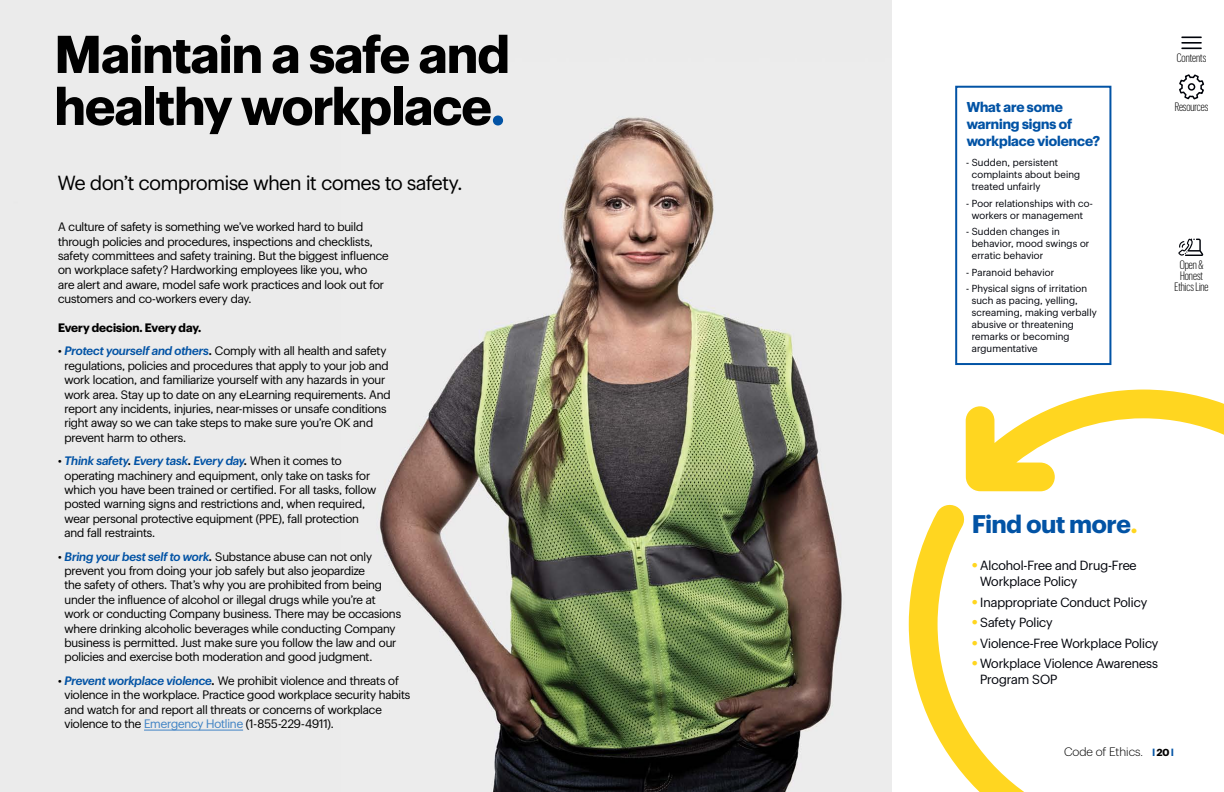
<style>
.page{position:relative;width:1224px;height:792px;background:#fff}
.page>*{position:absolute;margin:0;border:0;box-sizing:border-box;transform-origin:0 0}
.t1{font:700 52px/52px "Human BBY 75";letter-spacing:-.005em;color:#000}
.t2{font:700 25px "Human BBY 75";color:#0253a5}
.t3{font:20px "Human BBY 55";letter-spacing:-.01em;color:#000}
.t4{font:700 14px/16.8px "Human BBY 75";color:#0253a5}
.t5{font:13px/16px "Human BBY 55";color:#00030a}
.t6{font:12px/14.4px "Human BBY 55";letter-spacing:-.01em;color:#000}
.t7{font:italic 500 12px "Human BBY 66";letter-spacing:-.005em;color:#0253a5}
.t8{font:300 12px/11px "Human BBY Condensed 47";color:#000;text-align:center}
.t9{font:700 12px "Human BBY 75";letter-spacing:.005em;color:#000}
.t10{font:300 12px "Human BBY 45";color:#000}
.t11{font:10px/12px "Human BBY 55";letter-spacing:.02em;color:#00030a}
.s1{color:#0253a5}
.s2{font-family:"Human BBY 66";font-weight:500;font-style:italic;color:#0253a5}
.s3{font-family:"Human BBY 66";font-weight:500;font-style:italic}
.s4{font-family:"Human BBY 55";font-weight:400;font-style:normal;color:#000}
.s5{color:#000}
.s6{color:#4083c4}
.s7{color:#ffd620}
.s8{font-family:"Human BBY 75";font-weight:700;font-size:16px;color:#ffd620}
.s9{font-family:"Human BBY 75";font-weight:700;font-size:10px;color:#0253a5}
.s10{font-family:"Human BBY 75";font-weight:700;font-size:10px}
</style>
<div class="page">
<img style="left:0;top:0;width:892px;height:792px">
<div style="left:955px;top:86px;width:156px;height:279px;border:2px solid #0253a5"></div>
<hr style="left:144px;top:730px;width:99px;height:1px;background:#4083c4">
<svg style="left:909px;top:390px;width:315px;height:402px"></svg>
<hr style="left:1181px;top:36px;width:21px;height:2px;background:#00030a">
<hr style="left:1181px;top:42px;width:21px;height:2px;background:#00030a">
<hr style="left:1181px;top:47px;width:21px;height:2px;background:#00030a">
<svg style="left:1179px;top:74px;width:26px;height:26px"></svg>
<svg style="left:1178px;top:239px;width:25px;height:17px"></svg>
<h1 class="t1" style="left:55px;top:23px;width:456px">Maintain a safe and healthy workplace<span class="s1">.</span></h1>
<h3 class="t3" style="left:58px;top:168px;width:406px">We don’t compromise when it comes to safety.</h3>
<p class="t6" style="left:58px;top:219px;width:332px">A culture of safety is something we’ve worked hard to build through policies and procedures, inspections and checklists, safety committees and safety training. But the biggest influence on workplace safety? Hardworking employees like you, who<br>are alert and aware, model safe work practices and look out for customers and co-workers every day.</p>
<p class="t9" style="left:58px;top:318px;width:145px">Every decision. Every day.</p>
<p class="t6" style="left:65px;top:343px;width:328px;text-indent:-6px">• <span class="s2">Protect yourself and others</span><span class="s3">.</span> Comply with all health and safety regulations, policies and procedures that apply to your job and work location, and familiarize yourself with any hazards in your work area. Stay up to date on any eLearning requirements. And report any incidents, injuries, near-misses or unsafe conditions right away so we can take steps to make sure you’re OK and prevent harm to others.</p>
<p class="t7" style="left:58px;top:452px;width:285px"><span class="s4">•</span> Think safety<span class="s5">.</span> Every task<span class="s5">.</span> Every day<span class="s5">.</span> <span class="s4">When it comes to</span></p>
<p class="t6" style="left:65px;top:467px;width:313px">operating machinery and equipment, only take on tasks for which you have been trained or certified. For all tasks, follow posted warning signs and restrictions and, when required, wear personal protective equipment (PPE), fall protection and fall restraints.</p>
<p class="t6" style="left:65px;top:548px;width:338px;text-indent:-6px">• <span class="s2">Bring your best self to work</span><span class="s3">.</span> Substance abuse can not only prevent you from doing your job safely but also jeopardize<br>the safety of others. That’s why you are prohibited from being under the influence of alcohol or illegal drugs while you’re at work or conducting Company business. There may be occasions where drinking alcoholic beverages while conducting Company business is permitted. Just make sure you follow the law and our policies and exercise both moderation and good judgment.</p>
<p class="t6" style="left:65px;top:672px;width:347px;text-indent:-6px">• <span class="s2">Prevent workplace violence</span><span class="s3">.</span> We prohibit violence and threats of violence in the workplace. Practice good workplace security habits and watch for and report all threats or concerns of workplace violence to the <span class="s6">Emergency Hotline</span> (1-855-229-4911).</p>
<p class="t4" style="left:967px;top:97px;width:135px">What are some warning signs of workplace violence?</p>
<p class="t11" style="left:972px;top:156px;width:110px;text-indent:-6px">- Sudden, persistent complaints about being treated unfairly</p>
<p class="t11" style="left:966px;top:196px;width:128px;text-align:center">- Poor relationships with co&shy;workers or management</p>
<p class="t11" style="left:972px;top:225px;width:119px;text-indent:-6px">- Sudden changes in behavior, mood swings or erratic behavior</p>
<p class="t11" style="left:966px;top:265px;width:90px">- Paranoid behavior</p>
<p class="t11" style="left:972px;top:282px;width:126px;text-indent:-6px">- Physical signs of irritation such as pacing, yelling, screaming, making verbally abusive or threatening remarks or becoming argumentative</p>
<p class="t8" style="left:1177px;top:52px;width:31px">Contents</p>
<p class="t8" style="left:1175px;top:100px;width:35px">Resources</p>
<p class="t8" style="left:1175px;top:259px;width:35px">Open &amp;<br>Honest<br>Ethics Line</p>
<h2 class="t2" style="left:972px;top:505px;width:167px">Find out more<span class="s7">.</span></h2>
<p class="t5" style="left:980px;top:556px;width:158px;text-indent:-8px"><span class="s8">•</span> Alcohol-Free and Drug-Free<br>Workplace Policy</p>
<p class="t5" style="left:972px;top:593px;width:177px"><span class="s8">•</span> Inappropriate Conduct Policy</p>
<p class="t5" style="left:972px;top:613px;width:82px"><span class="s8">•</span> Safety Policy</p>
<p class="t5" style="left:972px;top:634px;width:188px"><span class="s8">•</span> Violence-Free Workplace Policy</p>
<p class="t5" style="left:980px;top:654px;width:179px;text-indent:-8px"><span class="s8">•</span> Workplace Violence Awareness<br>Program SOP</p>
<p class="t10" style="left:1064px;top:743px;width:111px">Code of Ethics. <span class="s9">l</span> <span class="s10">20</span> <span class="s9">l</span></p>
</div>
